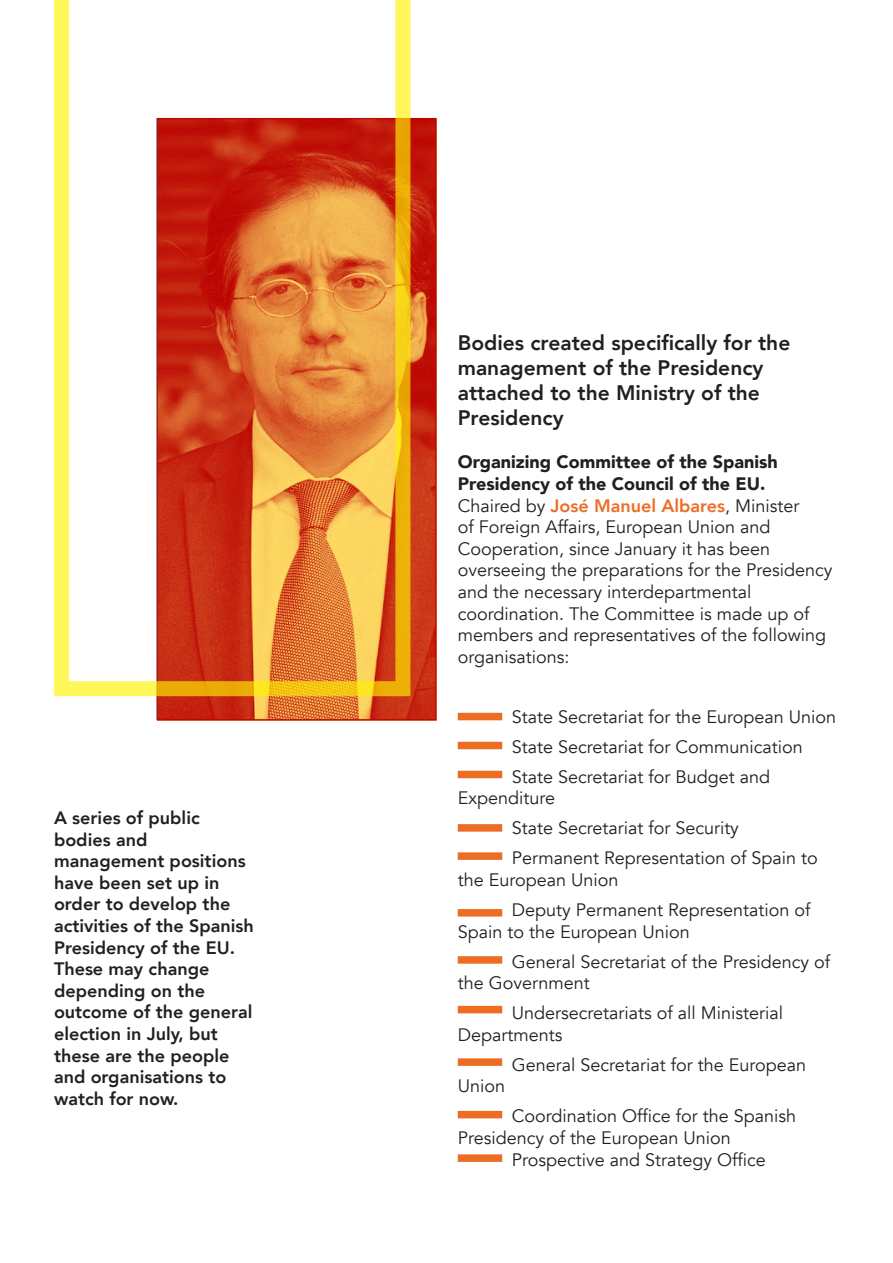
<style>
.page{position:relative;width:893px;height:1263px;background:#fff}
.page>*{position:absolute;margin:0;border:0;box-sizing:border-box;transform-origin:0 0}
.t1{font:800 21px/25.2px "Avenir";color:#231f20}
.t2{font:18px/21.6px "Avenir";color:#231f20}
.t3{font:800 18px/21.6px "Avenir";color:#231f20}
.t4{font:900 18px/21.6px "Avenir";color:#231f20}
.s1{font-weight:800;color:#ed6d25}
</style>
<div class="page">
<div style="left:458px;top:713px;width:44px;height:7px;background:#ed6d25"></div>
<div style="left:458px;top:742px;width:44px;height:7px;background:#ed6d25"></div>
<div style="left:458px;top:771px;width:44px;height:7px;background:#ed6d25"></div>
<div style="left:458px;top:824px;width:44px;height:8px;background:#ed6d25"></div>
<div style="left:458px;top:852px;width:44px;height:8px;background:#ed6d25"></div>
<div style="left:458px;top:909px;width:44px;height:7px;background:#ed6d25"></div>
<div style="left:458px;top:956px;width:44px;height:8px;background:#ed6d25"></div>
<div style="left:458px;top:1006px;width:44px;height:7px;background:#ed6d25"></div>
<div style="left:458px;top:1058px;width:44px;height:8px;background:#ed6d25"></div>
<div style="left:458px;top:1111px;width:44px;height:7px;background:#ed6d25"></div>
<div style="left:458px;top:1154px;width:44px;height:8px;background:#ed6d25"></div>
<svg style="left:157px;top:118px;width:279px;height:602px;background:#cb3818"></svg>
<svg style="left:54px;top:0;width:356px;height:696px"></svg>
<p class="t3" style="left:54px;top:807px;width:201px">A series of public bodies and management positions have been set up in order to develop the activities of the Spanish<br>Presidency of the EU.<br>These may change depending on the outcome of the general election in July, but these are the people and organisations to watch for now.</p>
<p class="t1" style="left:458px;top:330px;width:334px">Bodies created specifically for the management of the Presidency attached to the Ministry of the<br>Presidency</p>
<p class="t4" style="left:458px;top:451px;width:321px">Organizing Committee of the Spanish<br>Presidency of the Council of the EU.</p>
<p class="t2" style="left:458px;top:495px;width:376px">Chaired by <span class="s1">José Manuel Albares</span>, Minister<br>of Foreign Affairs, European Union and Cooperation, since January it has been overseeing the preparations for the Presidency and the necessary interdepartmental coordination. The Committee is made up of members and representatives of the following organisations:</p>
<p class="t2" style="left:512px;top:706px;width:326px">State Secretariat for the European Union</p>
<p class="t2" style="left:512px;top:736px;width:292px">State Secretariat for Communication</p>
<p class="t2" style="left:458px;top:766px;width:314px;text-indent:54px">State Secretariat for Budget and<br>Expenditure</p>
<p class="t2" style="left:512px;top:818px;width:229px">State Secretariat for Security</p>
<p class="t2" style="left:458px;top:848px;width:361px;text-indent:54px">Permanent Representation of Spain to the European Union</p>
<p class="t2" style="left:458px;top:899px;width:354px;text-indent:54px">Deputy Permanent Representation of<br>Spain to the European Union</p>
<p class="t2" style="left:458px;top:951px;width:374px;text-indent:54px">General Secretariat of the Presidency of the Government</p>
<p class="t2" style="left:458px;top:1002px;width:327px;text-indent:54px">Undersecretariats of all Ministerial<br>Departments</p>
<p class="t2" style="left:512px;top:1054px;width:296px">General Secretariat for the European</p>
<p class="t2" style="left:458px;top:1076px;width:49px">Union</p>
<p class="t2" style="left:458px;top:1106px;width:340px;text-indent:54px">Coordination Office for the Spanish<br>Presidency of the European Union</p>
<p class="t2" style="left:512px;top:1149px;width:255px">Prospective and Strategy Office</p>
</div>
